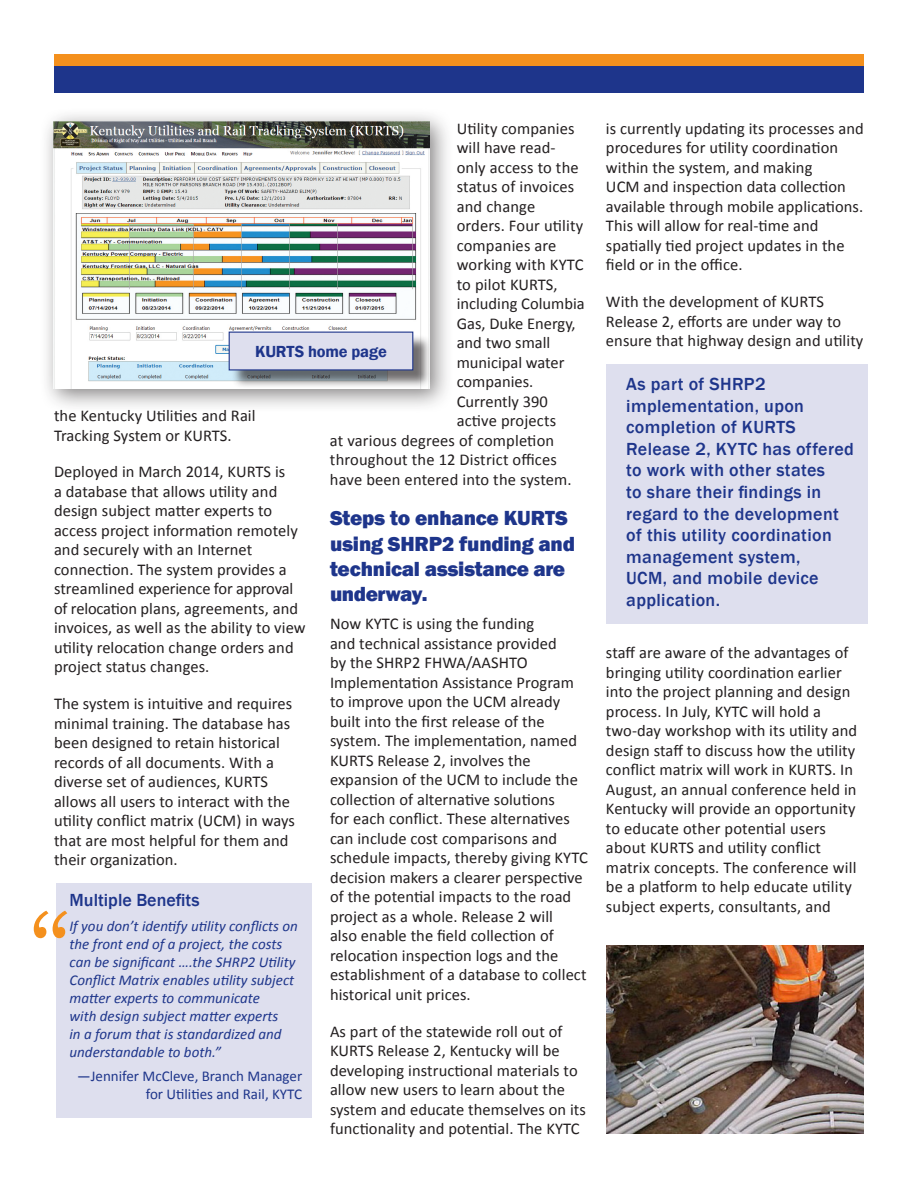
<style>
.page{position:relative;width:918px;height:1188px;background:#fff}
.page>*{position:absolute;margin:0;border:0;box-sizing:border-box;transform-origin:0 0}
.H1_BLUE{font:800 21px/25.2px "Franklin Gothic";letter-spacing:-.01em;color:#1e358b}
.H5_bold_blue_12pt{font:500 18px/21.6px "Franklin Gothic";letter-spacing:.02em;color:#1e358b}
.H5_bold_blue_12pt-2{font:500 18px "Franklin Gothic";color:#1e358b}
.Body_-_Calibri_11{font:16.5px/19.5px "Calibri";letter-spacing:.005em;color:#231f20}
.t1{font:600 16.5px "Franklin Gothic";letter-spacing:-.01em;color:#1e358b}
.QUOTE_italic{font:italic 15px/18px "Calibri";color:#1e358b}
.QUOTE_11pt_Rt{font:15px/18px "Calibri";color:#1e358b;text-align:right}
</style>
<div class="page">
<div style="left:39px;top:107px;width:415px;height:306px;background:#231f20;opacity:.55"></div>
<div style="left:606px;top:364px;width:261px;height:259px;background:#dedfee"></div>
<div style="left:56px;top:883px;width:256px;height:235px;background:#dedfee"></div>
<svg style="left:34px;top:911px;width:33px;height:27px"></svg>
<div style="left:54px;top:60px;width:810px;height:33px;background:#1e358b"></div>
<img style="left:54px;top:122px;width:376px;height:267px">
<img style="left:606px;top:945px;width:258px;height:189px">
<div style="left:231px;top:334px;width:201px;height:55px;background:#231f20;opacity:.65"></div>
<div style="left:229px;top:332px;width:184px;height:38px;background:#dedfee"></div>
<div style="left:54px;top:54px;width:810px;height:11px;background:#f4901d"></div>
<p class="Body_-_Calibri_11" style="left:457px;top:119px;width:119px">Utility companies</p>
<p class="Body_-_Calibri_11" style="left:457px;top:138px;width:100px">will have read-</p>
<p class="Body_-_Calibri_11" style="left:457px;top:158px;width:123px">only access to the</p>
<p class="Body_-_Calibri_11" style="left:457px;top:177px;width:119px">status of invoices</p>
<p class="Body_-_Calibri_11" style="left:457px;top:197px;width:80px">and change</p>
<p class="Body_-_Calibri_11" style="left:457px;top:216px;width:128px">orders. Four utility</p>
<p class="Body_-_Calibri_11" style="left:457px;top:236px;width:101px">companies are</p>
<p class="Body_-_Calibri_11" style="left:457px;top:255px;width:128px">working with KYTC</p>
<p class="Body_-_Calibri_11" style="left:457px;top:275px;width:102px">to pilot KURTS,</p>
<p class="Body_-_Calibri_11" style="left:457px;top:294px;width:129px">including Columbia</p>
<p class="Body_-_Calibri_11" style="left:457px;top:314px;width:120px">Gas, Duke Energy,</p>
<p class="Body_-_Calibri_11" style="left:457px;top:333px;width:95px">and two small</p>
<p class="Body_-_Calibri_11" style="left:457px;top:353px;width:109px">municipal water</p>
<p class="Body_-_Calibri_11" style="left:457px;top:372px;width:78px">companies.</p>
<p class="Body_-_Calibri_11" style="left:457px;top:392px;width:93px">Currently 390</p>
<p class="Body_-_Calibri_11" style="left:457px;top:411px;width:101px">active projects</p>
<p class="Body_-_Calibri_11" style="left:330px;top:431px;width:226px">at various degrees of completion</p>
<p class="Body_-_Calibri_11" style="left:330px;top:450px;width:228px">throughout the 12 District offices</p>
<p class="Body_-_Calibri_11" style="left:330px;top:470px;width:243px">have been entered into the system.</p>
<p class="H1_BLUE" style="left:330px;top:506px;width:247px">Steps to enhance KURTS using SHRP2 funding and technical assistance are underway.</p>
<p class="Body_-_Calibri_11" style="left:330px;top:614px;width:259px">Now KYTC is using the funding<br>and technical assistance provided<br>by the SHRP2 FHWA/AASHTO Implementation Assistance Program to improve upon the UCM already built into the first release of the system. The implementation, named KURTS Release 2, involves the expansion of the UCM to include the collection of alternative solutions<br>for each conflict. These alternatives can include cost comparisons and schedule impacts, thereby giving KYTC decision makers a clearer perspective of the potential impacts to the road project as a whole. Release 2 will<br>also enable the field collection of relocation inspection logs and the establishment of a database to collect historical unit prices.</p>
<p class="Body_-_Calibri_11" style="left:330px;top:1021px;width:258px">As part of the statewide roll out of KURTS Release 2, Kentucky will be developing instructional materials to allow new users to learn about the system and educate themselves on its functionality and potential. The KYTC</p>
<p class="t1" style="left:255px;top:341px;width:133px">KURTS home page</p>
<p class="Body_-_Calibri_11" style="left:54px;top:406px;width:203px">the Kentucky Utilities and Rail<br>Tracking System or KURTS.</p>
<p class="Body_-_Calibri_11" style="left:54px;top:462px;width:253px">Deployed in March 2014, KURTS is<br>a database that allows utility and design subject matter experts to access project information remotely and securely with an Internet connection. The system provides a streamlined experience for approval of relocation plans, agreements, and invoices, as well as the ability to view utility relocation change orders and project status changes.</p>
<p class="Body_-_Calibri_11" style="left:54px;top:694px;width:243px">The system is intuitive and requires minimal training. The database has been designed to retain historical records of all documents. With a diverse set of audiences, KURTS allows all users to interact with the utility conflict matrix (UCM) in ways that are most helpful for them and their organization.</p>
<p class="H5_bold_blue_12pt-2" style="left:70px;top:889px;width:132px">Multiple Benefits</p>
<p class="QUOTE_italic" style="left:70px;top:916px;width:230px">If you don’t identify utility conflicts on the front end of a project, the costs can be significant ….the SHRP2 Utility Conflict Matrix enables utility subject matter experts to communicate<br>with design subject matter experts<br>in a forum that is standardized and understandable to both.”</p>
<p class="QUOTE_11pt_Rt" style="left:77px;top:1067px;width:227px">—Jennifer McCleve, Branch Manager for Utilities and Rail, KYTC</p>
<p class="Body_-_Calibri_11" style="left:606px;top:119px;width:259px">is currently updating its processes and procedures for utility coordination within the system, and making<br>UCM and inspection data collection available through mobile applications.<br>This will allow for real-time and spatially tied project updates in the field or in the office.</p>
<p class="Body_-_Calibri_11" style="left:606px;top:292px;width:259px">With the development of KURTS<br>Release 2, efforts are under way to ensure that highway design and utility</p>
<h1 class="H5_bold_blue_12pt" style="left:626px;top:373px;width:229px">As part of SHRP2 implementation, upon completion of KURTS<br>Release 2, KYTC has offered to work with other states<br>to share their findings in regard to the development of this utility coordination management system,<br>UCM, and mobile device application.</h1>
<p class="Body_-_Calibri_11" style="left:606px;top:643px;width:253px">staff are aware of the advantages of bringing utility coordination earlier into the project planning and design process. In July, KYTC will hold a two-day workshop with its utility and design staff to discuss how the utility conflict matrix will work in KURTS. In August, an annual conference held in Kentucky will provide an opportunity to educate other potential users about KURTS and utility conflict matrix concepts. The conference will be a platform to help educate utility subject experts, consultants, and</p>
</div>
